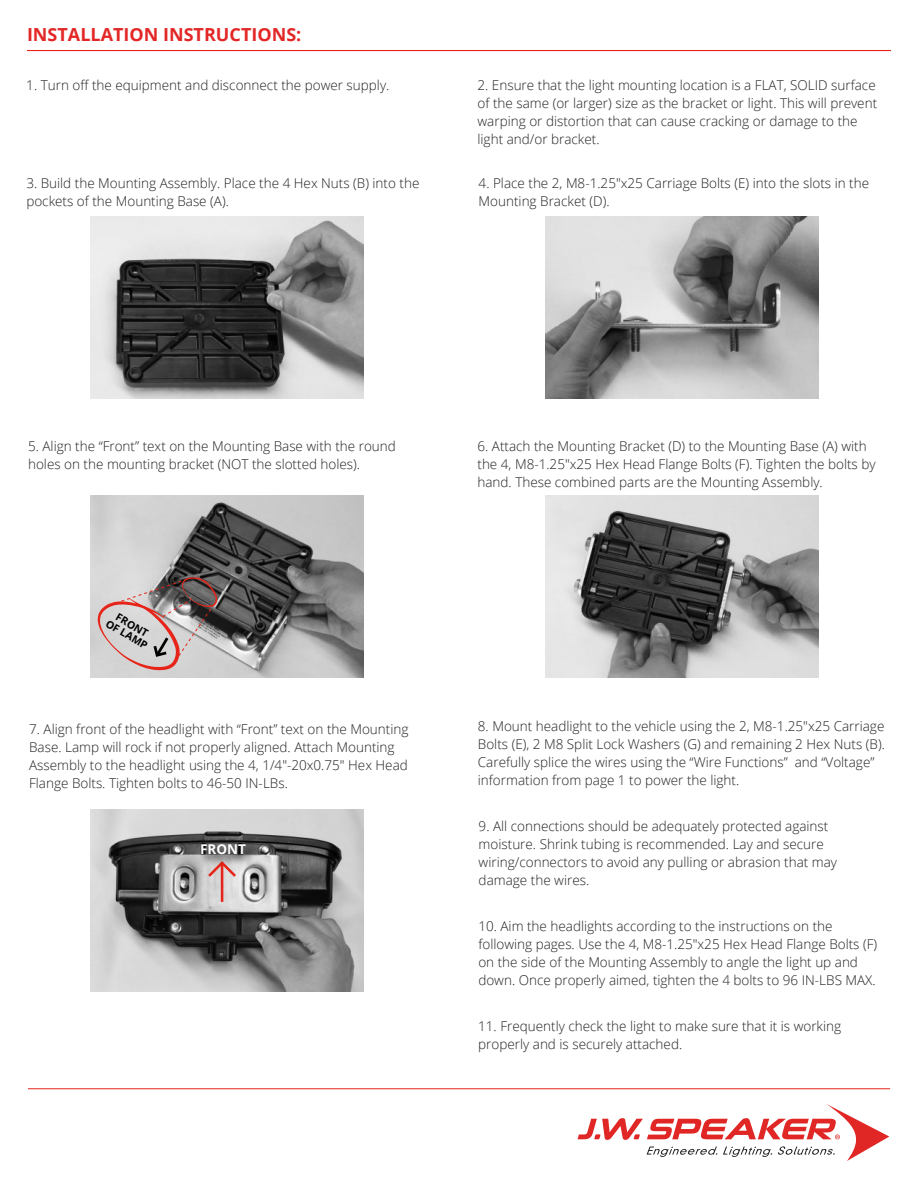
<style>
.page{position:relative;width:918px;height:1188px;background:#fff}
.page>*{position:absolute;margin:0;border:0;box-sizing:border-box;transform-origin:0 0}
.t1{font:700 18px "Open Sans";color:#e32726}
.t2{font:300 13.5px/18px "Open Sans";color:#231f20}
.t3{font:700 13.5px "Open Sans";color:#fff}
.t4{font:700 10.5px/10.5px "Open Sans";color:#000;text-align:center}
</style>
<div class="page">
<img style="left:90px;top:217px;width:273px;height:182px">
<img style="left:546px;top:217px;width:272px;height:182px">
<img style="left:546px;top:495px;width:272px;height:182px">
<img style="left:90px;top:810px;width:273px;height:182px">
<svg style="left:205px;top:873px;width:34px;height:7px"></svg>
<hr style="left:221px;top:863px;width:2px;height:39px;background:#e72419">
<img style="left:192px;top:838px;width:73px;height:35px">
<hr style="left:27px;top:50px;width:864px;height:1px;background:#e72419">
<img style="left:90px;top:495px;width:273px;height:182px">
<svg style="left:98px;top:576px;width:119px;height:94px;background:#b9aaaa"></svg>
<hr style="left:28px;top:1088px;width:862px;height:1px;background:#e72419">
<svg style="left:578px;top:1104px;width:311px;height:57px"></svg>
<h1 class="t1" style="left:27px;top:22px;width:276px">INSTALLATION INSTRUCTIONS:</h1>
<p class="t2" style="left:26px;top:76px;width:365px">1. Turn off the equipment and disconnect the power supply.</p>
<p class="t2" style="left:478px;top:76px;width:401px">2. Ensure that the light mounting location is a FLAT, SOLID surface of the same (or larger) size as the bracket or light. This will prevent warping or distortion that can cause cracking or damage to the light and/or bracket.</p>
<p class="t2" style="left:26px;top:174px;width:395px">3. Build the Mounting Assembly. Place the 4 Hex Nuts (B) into the pockets of the Mounting Base (A).</p>
<p class="t2" style="left:479px;top:174px;width:392px">4. Place the 2, M8-1.25"x25 Carriage Bolts (E) into the slots in the<br>Mounting Bracket (D).</p>
<p class="t2" style="left:28px;top:437px;width:369px">5. Align the “Front” text on the Mounting Base with the round holes on the mounting bracket (NOT the slotted holes).</p>
<p class="t2" style="left:478px;top:437px;width:400px">6. Attach the Mounting Bracket (D) to the Mounting Base (A) with the 4, M8-1.25"x25 Hex Head Flange Bolts (F). Tighten the bolts by hand. These combined parts are the Mounting Assembly.</p>
<p class="t4" style="left:115px;top:609px;width:48px;rotate:30deg">FRONT<br>OF LAMP</p>
<p class="t2" style="left:29px;top:719px;width:381px">7. Align front of the headlight with “Front” text on the Mounting Base. Lamp will rock if not properly aligned. Attach Mounting Assembly to the headlight using the 4, 1/4"-20x0.75" Hex Head Flange Bolts. Tighten bolts to 46-50 IN-LBs.</p>
<p class="t3" style="left:200px;top:840px;width:47px">FRONT</p>
<p class="t2" style="left:478px;top:717px;width:408px">8. Mount headlight to the vehicle using the 2, M8-1.25"x25 Carriage Bolts (E), 2 M8 Split Lock Washers (G) and remaining 2 Hex Nuts (B).<br>Carefully splice the wires using the “Wire Functions” and “Voltage” information from page 1 to power the light.</p>
<p class="t2" style="left:479px;top:817px;width:360px">9. All connections should be adequately protected against moisture. Shrink tubing is recommended. Lay and secure wiring/connectors to avoid any pulling or abrasion that may damage the wires.</p>
<p class="t2" style="left:478px;top:916px;width:400px">10. Aim the headlights according to the instructions on the following pages. Use the 4, M8-1.25"x25 Hex Head Flange Bolts (F) on the side of the Mounting Assembly to angle the light up and down. Once properly aimed, tighten the 4 bolts to 96 IN-LBS MAX.</p>
<p class="t2" style="left:478px;top:1017px;width:365px">11. Frequently check the light to make sure that it is working properly and is securely attached.</p>
</div>
